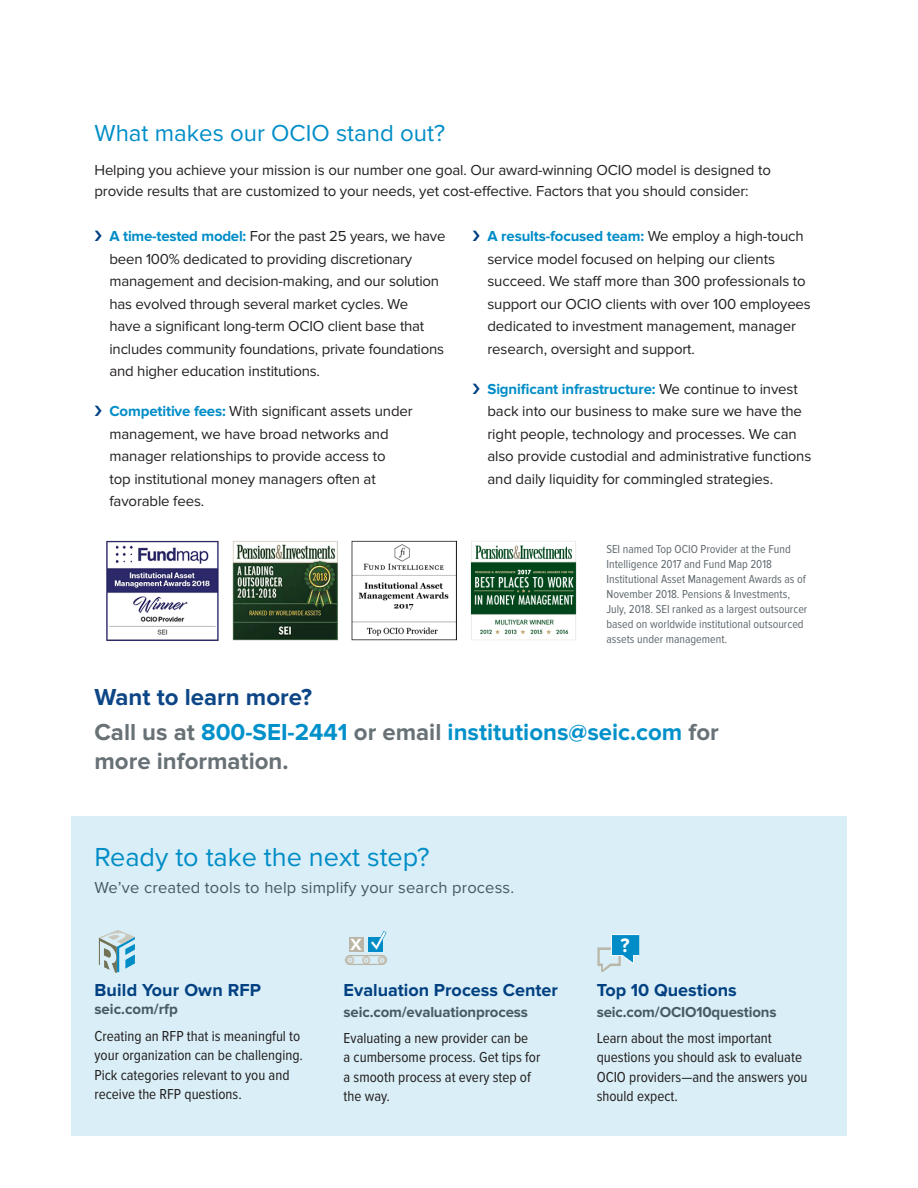
<style>
.page{position:relative;width:918px;height:1188px;background:#fff}
.page>*{position:absolute;margin:0;border:0;box-sizing:border-box;transform-origin:0 0}
.Headline_4__22pt{font:27px "Proxima Nova";color:#008dc7}
.Headline_4__22pt-2{font:700 24px/28.8px "Proxima Nova";color:#677176}
.Blue_Subhead{font:24px "Proxima Nova";color:#008dc7}
.Headline_4__22pt-3{font:700 24px "Proxima Nova";color:#0d4686}
.t1{font:700 20.25px "Proxima Nova";color:#fff}
.t2{font:700 18px "Proxima Nova";color:#014081}
.t3{font:700 16.65px "Proxima Nova";color:#fff}
.Headline_4__22pt-4{font:16.5px "Proxima Nova";letter-spacing:.01em;color:#465a64}
.Body_Copy__10pt__R{font:15px/22.5px "Proxima Nova";letter-spacing:-.01em;color:#231f20}
.t4{font:15px/19.5px "Proxima Nova Cond";color:#231f20}
.t5{font:700 15px "Proxima Nova";letter-spacing:-.01em;color:#465a64}
.Sources{font:12px/15px "Proxima Nova Cond";color:#5f696f}
.s1{font-weight:700;color:#008dc7}
.s2{color:#0091ca}
</style>
<div class="page">
<img style="left:106px;top:540px;width:471px;height:101px">
<div style="left:71px;top:816px;width:776px;height:320px;background:#d9eef6"></div>
<svg style="left:99px;top:930px;width:36px;height:42px"></svg>
<div style="left:349px;top:938px;width:15px;height:14px;background:#bab6a7"></div>
<div style="left:368px;top:938px;width:15px;height:14px;background:#008dc7"></div>
<svg style="left:370px;top:931px;width:17px;height:19px"></svg>
<div style="left:346px;top:956px;width:8px;height:8px;border:2px solid #cac7bc;border-radius:50%"></div>
<div style="left:362px;top:956px;width:8px;height:8px;border:2px solid #cac7bc;border-radius:50%"></div>
<div style="left:378px;top:956px;width:8px;height:8px;border:2px solid #cac7bc;border-radius:50%"></div>
<div style="left:345px;top:955px;width:42px;height:10px;border:1px solid #bab6a7;border-radius:4px"></div>
<svg style="left:597px;top:934px;width:43px;height:38px"></svg>
<p class="Blue_Subhead" style="left:94px;top:122px;width:352px">What makes our OCIO stand out?</p>
<p class="Body_Copy__10pt__R" style="left:94px;top:161px;width:678px;line-height:21px">Helping you achieve your mission is our number one goal. Our award-winning OCIO model is designed to provide results that are customized to your needs, yet cost-effective. Factors that you should consider:</p>
<p class="Body_Copy__10pt__R" style="left:110px;top:226px;width:338px"><span class="s1">A time-tested model:</span> For the past 25 years, we have been 100% dedicated to providing discretionary management and decision-making, and our solution has evolved through several market cycles. We<br>have a significant long-term OCIO client base that includes community foundations, private foundations and higher education institutions.</p>
<p class="Body_Copy__10pt__R" style="left:110px;top:401px;width:305px"><span class="s1">Competitive fees:</span> With significant assets under management, we have broad networks and manager relationships to provide access to<br>top institutional money managers often at favorable fees.</p>
<p class="Body_Copy__10pt__R" style="left:488px;top:226px;width:325px"><span class="s1">A results-focused team:</span> We employ a high-touch service model focused on helping our clients succeed. We staff more than 300 professionals to support our OCIO clients with over 100 employees dedicated to investment management, manager research, oversight and support.</p>
<p class="Body_Copy__10pt__R" style="left:488px;top:378px;width:325px"><span class="s1">Significant infrastructure:</span> We continue to invest back into our business to make sure we have the right people, technology and processes. We can also provide custodial and administrative functions and daily liquidity for commingled strategies.</p>
<p class="Sources" style="left:606px;top:542px;width:202px">SEI named Top OCIO Provider at the Fund Intelligence 2017 and Fund Map 2018<br>Institutional Asset Management Awards as of November 2018. Pensions &amp; Investments, July, 2018. SEI ranked as a largest outsourcer based on worldwide institutional outsourced assets under management.</p>
<p class="Headline_4__22pt-3" style="left:94px;top:686px;width:219px">Want to learn more?</p>
<p class="Headline_4__22pt-2" style="left:94px;top:719px;width:626px">Call us at <span class="s2">800-SEI-2441</span> or email <span class="s2">institutions@seic.com</span> for more information.</p>
<p class="Headline_4__22pt" style="left:94px;top:845px;width:336px">Ready to take the next step?</p>
<p class="Headline_4__22pt-4" style="left:94px;top:880px;width:421px">We’ve created tools to help simplify your search process.</p>
<p class="t2" style="left:94px;top:982px;width:168px">Build Your Own RFP</p>
<p class="t5" style="left:94px;top:1003px;width:85px">seic.com/rfp</p>
<p class="t4" style="left:94px;top:1026px;width:210px">Creating an RFP that is meaningful to your organization can be challenging.<br>Pick categories relevant to you and receive the RFP questions.</p>
<p class="t3" style="left:351px;top:937px;width:13px">X</p>
<p class="t2" style="left:344px;top:982px;width:216px">Evaluation Process Center</p>
<p class="t5" style="left:344px;top:1005px;width:186px">seic.com/evaluationprocess</p>
<p class="t4" style="left:344px;top:1029px;width:198px">Evaluating a new provider can be<br>a cumbersome process. Get tips for a smooth process at every step of the way.</p>
<p class="t1" style="left:620px;top:936px;width:11px">?</p>
<p class="t2" style="left:597px;top:982px;width:142px">Top 10 Questions</p>
<p class="t5" style="left:597px;top:1005px;width:181px">seic.com/OCIO10questions</p>
<p class="t4" style="left:597px;top:1029px;width:212px">Learn about the most important questions you should ask to evaluate<br>OCIO providers—and the answers you should expect.</p>
</div>
